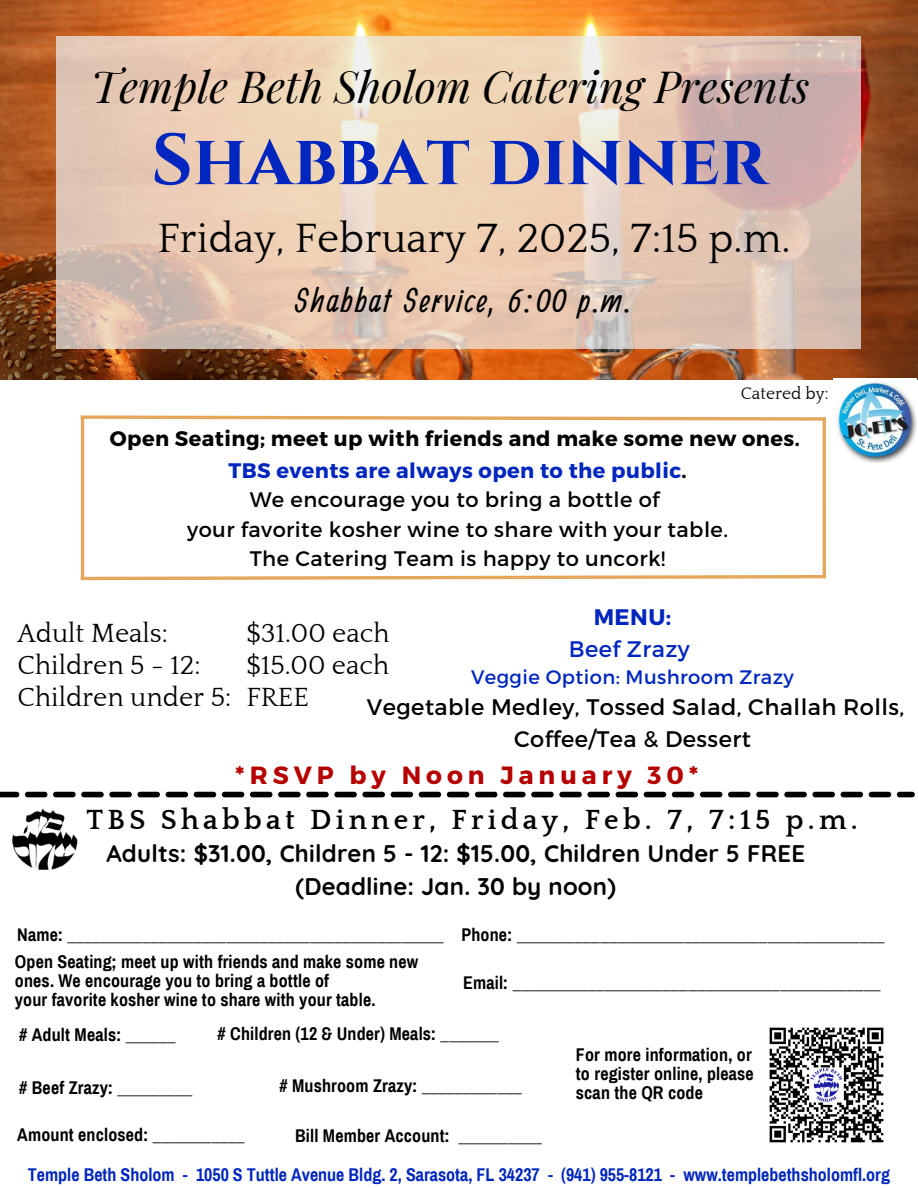
<style>
.page{position:relative;width:918px;height:1188px;background:#fff}
.page>*{position:absolute;margin:0;border:0;box-sizing:border-box;transform-origin:0 0}
.t1{font:700 72px "Cinzel";color:#0026bf}
.t2{font:italic 43.5px "Playfair Display";color:#000}
.t3{font:42px "Quattrocento";color:#000}
.t4{font:36px "Ranga";letter-spacing:.05em;color:#000}
.t5{font:700 28.5px "Quattrocento";letter-spacing:.15em;color:#000}
.t6{font:27px "Quattrocento";color:#000}
.t7{font:700 24.9px "Montserrat";letter-spacing:.2em;color:#b60000}
.t8{font:700 24px "Quicksand";letter-spacing:.01em;color:#000}
.t9{font:22.5px/31.5px "Montserrat";letter-spacing:.02em;color:#000;text-align:center}
.t10{font:22.5px "Montserrat";letter-spacing:.02em;color:#0026bf}
.t11{font:700 22.5px "Montserrat";color:#0026bf}
.t12{font:21px "Montserrat";letter-spacing:.02em;color:#000}
.t13{font:700 21px "Montserrat";letter-spacing:.02em;color:#000}
.t14{font:700 21px "Montserrat";letter-spacing:.02em;color:#0026bf}
.t15{font:19.5px "Montserrat";letter-spacing:.02em;color:#0026bf}
.t16{font:700 18px/19.2px "Archivo Narrow";letter-spacing:.01em;color:#000}
.t17{font:18px "Archivo Narrow";color:#000}
.t18{font:700 18px "Archivo Narrow";color:#0026bf}
.t19{font:17.25px "Quattrocento";color:#000}
.s1{color:#000}
.s2{font-weight:700}
.s3{font-weight:400}
</style>
<div class="page">
<svg style="left:0;top:792px;width:915px;height:5px"></svg>
<img style="left:6px;top:797px;width:72px;height:73px">
<img style="left:0;top:0;width:918px;height:379px">
<svg style="left:57px;top:36px;width:804px;height:312px;background:#e4c9b5"></svg>
<img style="left:836px;top:381px;width:80px;height:81px">
<svg style="left:80px;top:415px;width:743px;height:7px"></svg>
<svg style="left:80px;top:573px;width:747px;height:8px"></svg>
<hr style="left:81px;top:417px;width:3px;height:161px;background:#e5a75c">
<hr style="left:823px;top:417px;width:3px;height:160px;background:#e5a75c">
<img style="left:769px;top:1027px;width:115px;height:116px">
<h2 class="t2" style="left:91px;top:56px;width:720px">Temple Beth Sholom Catering Presents</h2>
<p class="t1" style="left:151px;top:114px;width:617px">SHABBAT DINNER</p>
<h1 class="t3" style="left:157px;top:216px;width:635px">Friday, February 7, 2025, 7:15 p.m.</h1>
<h2 class="t4" style="left:294px;top:276px;width:338px">Shabbat Service, 6:00 p.m.</h2>
<p class="t19" style="left:741px;top:385px;width:89px">Catered by:</p>
<p class="t13" style="left:110px;top:425px;width:691px">Open Seating; meet up with friends and make some new ones.</p>
<h6 class="t14" style="left:228px;top:457px;width:460px">TBS events are always open to the public<span class="s1">.</span></h6>
<h6 class="t12" style="left:250px;top:486px;width:411px">We encourage you to bring a bottle of</h6>
<h6 class="t12" style="left:187px;top:516px;width:542px">your favorite kosher wine to share with your table.</h6>
<h6 class="t12" style="left:250px;top:545px;width:417px">The Catering Team is happy to uncork!</h6>
<p class="t11" style="left:594px;top:603px;width:79px">MENU:</p>
<p class="t10" style="left:569px;top:634px;width:122px">Beef Zrazy</p>
<p class="t15" style="left:471px;top:664px;width:324px">Veggie Option: Mushroom Zrazy</p>
<p class="t9" style="left:367px;top:690px;width:539px">Vegetable Medley, Tossed Salad, Challah Rolls,<br>Coffee/Tea &amp; Dessert</p>
<p class="t6" style="left:18px;top:619px;width:152px">Adult Meals:</p>
<p class="t6" style="left:246px;top:619px;width:145px">$31.00 each</p>
<p class="t6" style="left:246px;top:651px;width:144px">$15.00 each</p>
<p class="t6" style="left:18px;top:683px;width:215px">Children under 5:</p>
<p class="t6" style="left:246px;top:683px;width:64px">FREE</p>
<p class="t6" style="left:18px;top:651px;width:184px">Children 5 - 12:</p>
<p class="t7" style="left:235px;top:759px;width:465px">*RSVP by Noon January 30*</p>
<p class="t5" style="left:87px;top:805px;width:773px">TBS Shabbat Dinner, Friday, Feb. 7, 7:15 p.m.</p>
<h3 class="t8" style="left:106px;top:838px;width:700px">Adults: $31.00, Children 5 - 12: $15.00, Children Under 5 FREE</h3>
<p class="t8" style="left:296px;top:871px;width:322px">(Deadline: Jan. 30 by noon)</p>
<h4 class="t17" style="left:17px;top:925px;width:428px"><span class="s2">Name:</span> _____________________________________________</h4>
<p class="t17" style="left:461px;top:925px;width:425px"><span class="s2">Phone:</span> ____________________________________________</p>
<p class="t16" style="left:15px;top:952px;width:405px">Open Seating; meet up with friends and make some new ones. We encourage you to bring a bottle of</p>
<p class="t16" style="left:15px;top:990px;width:362px">your favorite kosher wine to share with your table.</p>
<p class="t16" style="left:218px;top:1025px;width:283px"># Children (12 &amp; Under) Meals: <span class="s3">_______</span></p>
<p class="t16" style="left:279px;top:1076px;width:244px"># Mushroom Zrazy: <span class="s3">____________</span></p>
<p class="t17" style="left:463px;top:973px;width:419px"><span class="s2">Email:</span> ____________________________________________</p>
<p class="t16" style="left:19px;top:1025px;width:158px"># Adult Meals: <span class="s3">______</span></p>
<p class="t16" style="left:19px;top:1078px;width:175px"># Beef Zrazy: <span class="s3">_________</span></p>
<p class="t16" style="left:576px;top:1045px;width:179px;text-align:justify">For more information, or to register online, please scan the QR code</p>
<p class="t16" style="left:17px;top:1125px;width:229px">Amount enclosed: <span class="s3">___________</span></p>
<h5 class="t16" style="left:295px;top:1126px;width:248px">Bill Member Account: <span class="s3">__________</span></h5>
<h6 class="t18" style="left:28px;top:1165px;width:864px">Temple Beth Sholom - 1050 S Tuttle Avenue Bldg. 2, Sarasota, FL 34237 - (941) 955-8121 - www.templebethsholomfl.org</h6>
</div>
